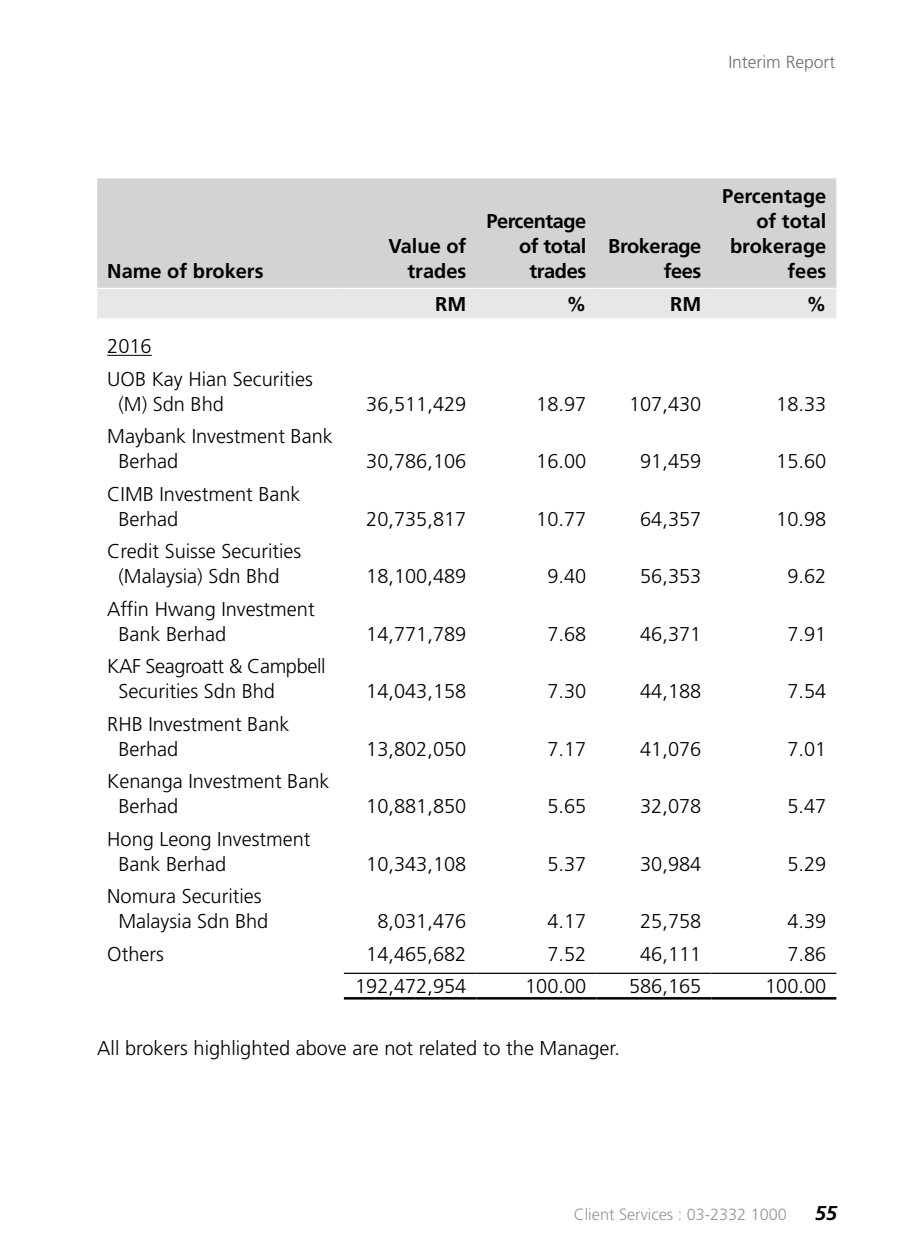
<style>
.page{position:relative;width:900px;height:1260px;background:#fff}
.page>*{position:absolute;margin:0;border:0;box-sizing:border-box;transform-origin:0 0}
.t1{font:300 20px/25px "Frutiger";color:#000}
.t2{font:700 20px/25px "Frutiger";color:#000;text-align:right}
.t3{font:300 20px/25px "Frutiger";letter-spacing:-.02em;color:#000}
.t4{font:700 20px/25px "Frutiger";letter-spacing:-.02em;color:#000;text-align:right}
.t5{font:italic 700 20px "Frutiger";color:#000}
.t6{font:300 17.5px "Frutiger";color:#6d6e71}
.t7{font:300 16.25px "Frutiger";color:#939598}
</style>
<div class="page">
<div style="left:97px;top:178px;width:739px;height:110px;background:#d1d3d4"></div>
<div style="left:97px;top:289px;width:739px;height:29px;background:#e6e7e8"></div>
<hr style="left:344px;top:973px;width:132px;height:1px;background:#000">
<hr style="left:476px;top:973px;width:120px;height:1px;background:#000">
<hr style="left:596px;top:973px;width:115px;height:1px;background:#000">
<hr style="left:711px;top:973px;width:125px;height:1px;background:#000">
<hr style="left:344px;top:997px;width:132px;height:3px;background:#000">
<hr style="left:476px;top:997px;width:120px;height:3px;background:#000">
<hr style="left:596px;top:997px;width:115px;height:3px;background:#000">
<hr style="left:711px;top:997px;width:125px;height:3px;background:#000">
<hr style="left:107px;top:355px;width:45px;height:1px;background:#000">
<p class="t2" style="left:107px;top:259px;width:158px">Name of brokers</p>
<p class="t6" style="left:728px;top:52px;width:108px">Interim Report</p>
<p class="t2" style="left:389px;top:234px;width:79px">Value of trades</p>
<p class="t4" style="left:486px;top:209px;width:101px">Percentage of total trades</p>
<p class="t4" style="left:608px;top:234px;width:95px">Brokerage fees</p>
<p class="t2" style="left:722px;top:184px;width:106px">Percentage of total brokerage fees</p>
<p class="t2" style="left:435px;top:291px;width:33px">RM</p>
<p class="t2" style="left:566px;top:291px;width:21px">%</p>
<p class="t2" style="left:670px;top:291px;width:33px">RM</p>
<p class="t2" style="left:806px;top:291px;width:21px">%</p>
<p class="t1" style="left:107px;top:330px;width:207px;line-height:32.5px">2016<br>UOB Kay Hian Securities</p>
<p class="t1" style="left:118px;top:391px;width:107px">(M) Sdn Bhd</p>
<p class="t1" style="left:366px;top:391px;width:102px">36,511,429</p>
<p class="t1" style="left:536px;top:391px;width:52px">18.97</p>
<p class="t1" style="left:629px;top:391px;width:74px">107,430</p>
<p class="t1" style="left:776px;top:391px;width:52px">18.33</p>
<p class="t1" style="left:118px;top:424px;width:216px;text-indent:-11px">Maybank Investment Bank<br>Berhad</p>
<p class="t1" style="left:366px;top:449px;width:102px">30,786,106</p>
<p class="t1" style="left:536px;top:449px;width:52px">16.00</p>
<p class="t1" style="left:640px;top:449px;width:63px">91,459</p>
<p class="t1" style="left:776px;top:449px;width:52px">15.60</p>
<p class="t1" style="left:118px;top:481px;width:184px;text-indent:-11px">CIMB Investment Bank<br>Berhad</p>
<p class="t1" style="left:107px;top:539px;width:196px;text-align:center">Credit Suisse Securities (Malaysia) Sdn Bhd</p>
<p class="t1" style="left:118px;top:596px;width:198px;text-indent:-11px">Affin Hwang Investment<br>Bank Berhad</p>
<p class="t3" style="left:118px;top:654px;width:209px;text-indent:-11px">KAF Seagroatt &amp; Campbell<br>Securities Sdn Bhd</p>
<p class="t1" style="left:118px;top:711px;width:173px;text-indent:-11px">RHB Investment Bank<br>Berhad</p>
<p class="t1" style="left:118px;top:769px;width:213px;text-indent:-11px">Kenanga Investment Bank<br>Berhad</p>
<p class="t1" style="left:118px;top:826px;width:194px;text-indent:-11px">Hong Leong Investment<br>Bank Berhad</p>
<p class="t1" style="left:107px;top:884px;width:163px;text-align:center">Nomura Securities<br>Malaysia Sdn Bhd</p>
<p class="t1" style="left:366px;top:506px;width:102px">20,735,817</p>
<p class="t1" style="left:536px;top:506px;width:52px">10.77</p>
<p class="t1" style="left:640px;top:506px;width:63px">64,357</p>
<p class="t1" style="left:776px;top:506px;width:52px">10.98</p>
<p class="t1" style="left:366px;top:564px;width:102px">18,100,489</p>
<p class="t1" style="left:547px;top:564px;width:40px">9.40</p>
<p class="t1" style="left:640px;top:564px;width:63px">56,353</p>
<p class="t1" style="left:787px;top:564px;width:40px">9.62</p>
<p class="t1" style="left:366px;top:621px;width:102px">14,771,789</p>
<p class="t1" style="left:547px;top:621px;width:40px">7.68</p>
<p class="t1" style="left:640px;top:621px;width:63px">46,371</p>
<p class="t1" style="left:787px;top:621px;width:40px">7.91</p>
<p class="t1" style="left:366px;top:679px;width:102px">14,043,158</p>
<p class="t1" style="left:547px;top:679px;width:40px">7.30</p>
<p class="t1" style="left:640px;top:679px;width:63px">44,188</p>
<p class="t1" style="left:787px;top:679px;width:40px">7.54</p>
<p class="t1" style="left:366px;top:736px;width:102px">13,802,050</p>
<p class="t1" style="left:547px;top:736px;width:40px">7.17</p>
<p class="t1" style="left:640px;top:736px;width:63px">41,076</p>
<p class="t1" style="left:787px;top:736px;width:40px">7.01</p>
<p class="t1" style="left:366px;top:794px;width:102px">10,881,850</p>
<p class="t1" style="left:547px;top:794px;width:40px">5.65</p>
<p class="t1" style="left:640px;top:794px;width:63px">32,078</p>
<p class="t1" style="left:787px;top:794px;width:40px">5.47</p>
<p class="t1" style="left:366px;top:851px;width:102px">10,343,108</p>
<p class="t1" style="left:547px;top:851px;width:40px">5.37</p>
<p class="t1" style="left:640px;top:851px;width:63px">30,984</p>
<p class="t1" style="left:787px;top:851px;width:40px">5.29</p>
<p class="t1" style="left:377px;top:909px;width:90px">8,031,476</p>
<p class="t1" style="left:547px;top:909px;width:40px">4.17</p>
<p class="t1" style="left:640px;top:909px;width:63px">25,758</p>
<p class="t1" style="left:787px;top:909px;width:40px">4.39</p>
<p class="t1" style="left:107px;top:941px;width:58px">Others</p>
<p class="t1" style="left:366px;top:941px;width:102px">14,465,682</p>
<p class="t1" style="left:547px;top:941px;width:40px">7.52</p>
<p class="t1" style="left:640px;top:941px;width:63px">46,111</p>
<p class="t1" style="left:787px;top:941px;width:40px">7.86</p>
<p class="t1" style="left:355px;top:974px;width:113px">192,472,954</p>
<p class="t1" style="left:525px;top:974px;width:63px">100.00</p>
<p class="t1" style="left:629px;top:974px;width:74px">586,165</p>
<p class="t1" style="left:765px;top:974px;width:63px">100.00</p>
<p class="t1" style="left:97px;top:1035px;width:524px">All brokers highlighted above are not related to the Manager.</p>
<p class="t7" style="left:574px;top:1205px;width:215px">Client Services : 03-2332 1000</p>
<p class="t5" style="left:815px;top:1201px;width:24px">55</p>
</div>
